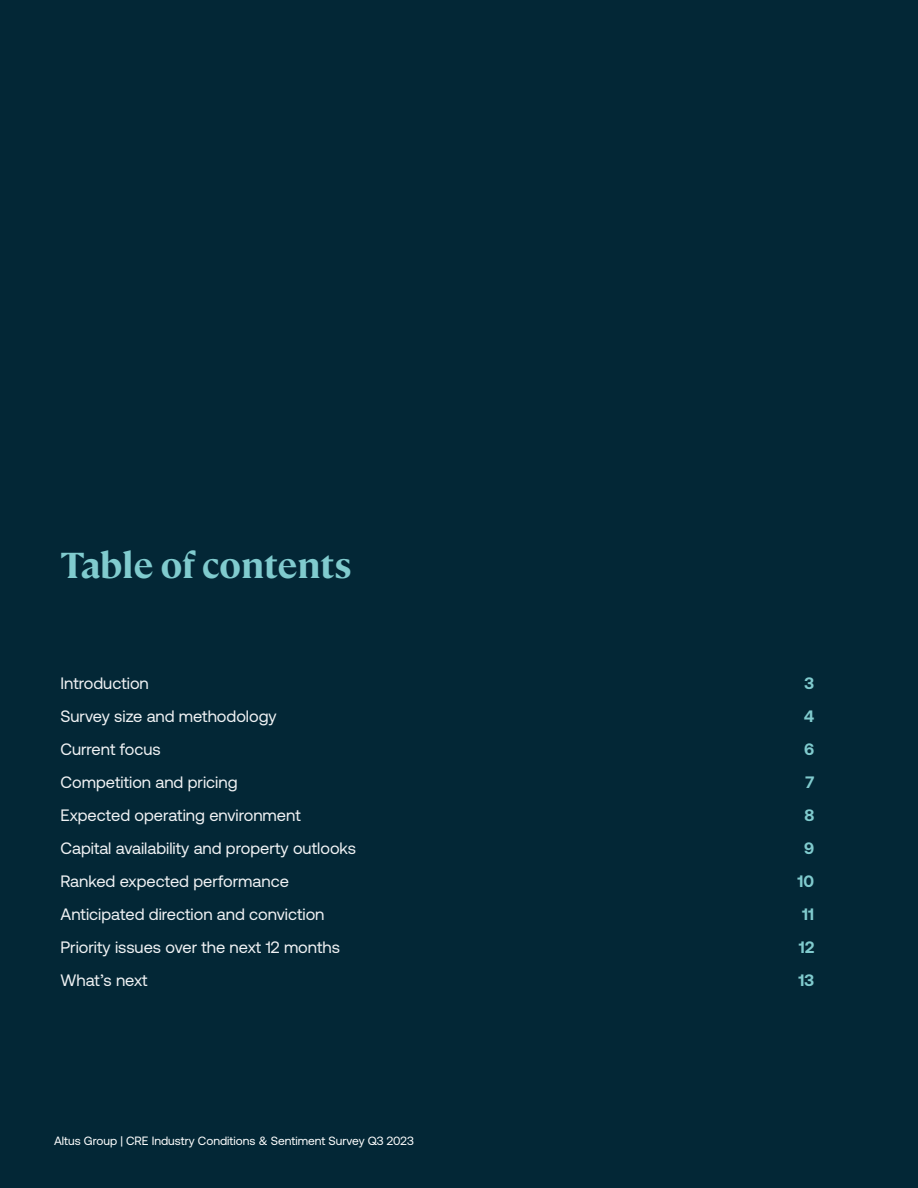
<style>
.page{position:relative;width:918px;height:1188px;background:#032736}
.page>*{position:absolute;margin:0;border:0;box-sizing:border-box;transform-origin:0 0}
.t1{font:700 36px "Cambon";color:#80cbce}
.t2{font:16.5px "Aeonik";color:#f0f2f4}
.t3{font:700 16.5px "Aeonik";color:#80cbce}
.t4{font:12px "Aeonik";color:#fff}
</style>
<div class="page">
<p class="t1" style="left:60px;top:539px;width:293px">Table of contents</p>
<p class="t2" style="left:60px;top:674px;width:90px">Introduction</p>
<p class="t2" style="left:60px;top:707px;width:218px">Survey size and methodology</p>
<p class="t2" style="left:60px;top:740px;width:102px">Current focus</p>
<p class="t2" style="left:60px;top:773px;width:179px">Competition and pricing</p>
<p class="t2" style="left:60px;top:806px;width:242px">Expected operating environment</p>
<p class="t2" style="left:60px;top:839px;width:297px">Capital availability and property outlooks</p>
<p class="t2" style="left:60px;top:872px;width:230px">Ranked expected performance</p>
<p class="t2" style="left:60px;top:905px;width:266px">Anticipated direction and conviction</p>
<p class="t2" style="left:60px;top:938px;width:281px">Priority issues over the next 12 months</p>
<p class="t2" style="left:60px;top:971px;width:89px">What’s next</p>
<p class="t4" style="left:54px;top:1134px;width:361px">Altus Group | CRE Industry Conditions &amp; Sentiment Survey Q3 2023</p>
<p class="t3" style="left:805px;top:674px;width:11px">3</p>
<p class="t3" style="left:804px;top:707px;width:12px">4</p>
<p class="t3" style="left:804px;top:740px;width:12px">6</p>
<p class="t3" style="left:806px;top:773px;width:10px">7</p>
<p class="t3" style="left:804px;top:806px;width:11px">8</p>
<p class="t3" style="left:804px;top:839px;width:12px">9</p>
<p class="t3" style="left:798px;top:872px;width:18px">10</p>
<p class="t3" style="left:802px;top:905px;width:14px">11</p>
<p class="t3" style="left:799px;top:938px;width:17px">12</p>
<p class="t3" style="left:799px;top:971px;width:17px">13</p>
</div>
